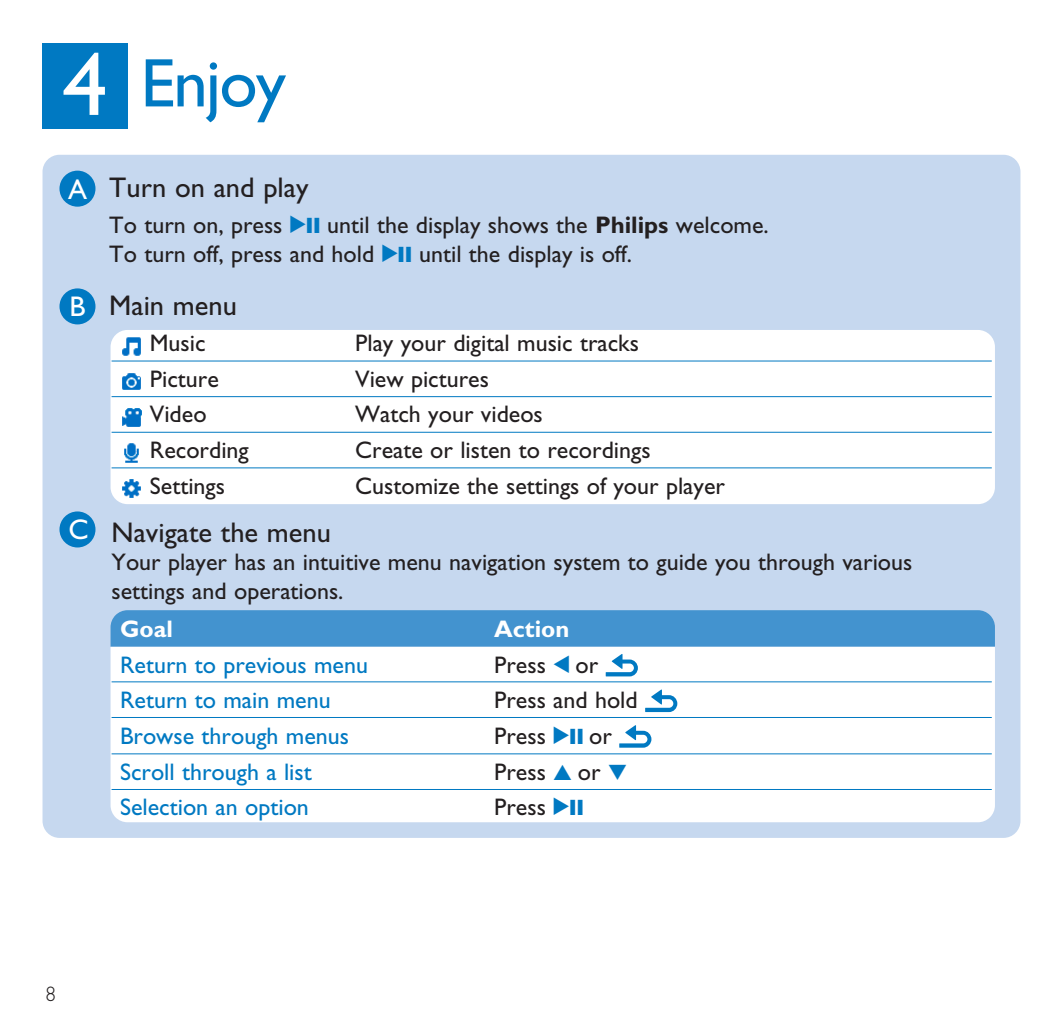
<style>
.page{position:relative;width:1063px;height:1021px;background:#fff}
.page>*{position:absolute;margin:0;border:0;box-sizing:border-box;transform-origin:0 0}
.t1{font:90px "Gill Sans Std";color:#fff}
.t2{font:69px "Gill Alt One";letter-spacing:-.025em;color:#0079c2}
.t3{font:28.5px "Gill Alt One";color:#231f20}
.t4{font:28.5px "Gill Sans Std";color:#fff}
.t5{font:24px/28.8px "Gill Alt One";color:#231f20}
.t6{font:24px "Gill Alt One";color:#0079c2}
.t7{font:700 24px "Gill Alt One";color:#fff}
.t8{font:300 21px "Gill Alt One";color:#231f20}
.s1{font-family:"Audio Four 4";color:#0079c2}
.s2{font-weight:700}
</style>
<div class="page">
<div style="left:43px;top:155px;width:977px;height:682px;background:#c6d8ef;border-radius:17px"></div>
<div style="left:111px;top:610px;width:884px;height:36px;background:#4393cf"></div>
<div style="left:43px;top:43px;width:85px;height:85px;background:#0079c2"></div>
<div style="left:59px;top:171px;width:36px;height:36px;background:#0079c2;border-radius:50%"></div>
<div style="left:111px;top:330px;width:884px;height:174px;background:#fff;border-radius:17px"></div>
<div style="left:111px;top:647px;width:884px;height:175px;background:#fff"></div>
<hr style="left:112px;top:360px;width:880px;height:1px;background:#0079c2">
<hr style="left:112px;top:396px;width:880px;height:1px;background:#0079c2">
<hr style="left:112px;top:432px;width:880px;height:1px;background:#0079c2">
<hr style="left:112px;top:467px;width:880px;height:1px;background:#0079c2">
<hr style="left:112px;top:681px;width:880px;height:1px;background:#0079c2">
<hr style="left:112px;top:717px;width:880px;height:1px;background:#0079c2">
<hr style="left:112px;top:753px;width:880px;height:1px;background:#0079c2">
<hr style="left:112px;top:789px;width:880px;height:1px;background:#0079c2">
<svg style="left:619px;top:725px;width:32px;height:22px"></svg>
<svg style="left:645px;top:689px;width:32px;height:23px"></svg>
<svg style="left:606px;top:654px;width:32px;height:22px"></svg>
<img style="left:122px;top:479px;width:19px;height:19px">
<img style="left:124px;top:443px;width:15px;height:20px">
<img style="left:122px;top:408px;width:20px;height:19px">
<img style="left:122px;top:373px;width:19px;height:17px">
<img style="left:122px;top:337px;width:19px;height:19px">
<div style="left:59px;top:288px;width:36px;height:36px;background:#0079c2;border-radius:50%"></div>
<div style="left:59px;top:511px;width:36px;height:36px;background:#0079c2;border-radius:50%"></div>
<h1 class="t1" style="left:63px;top:53px;width:46px">4</h1>
<h2 class="t2" style="left:141px;top:59px;width:147px">Enjoy</h2>
<p class="t4" style="left:68px;top:179px;width:21px">A</p>
<p class="t4" style="left:70px;top:297px;width:18px">B</p>
<p class="t4" style="left:69px;top:520px;width:22px">C</p>
<p class="t3" style="left:109px;top:178px;width:201px">Turn on and play</p>
<p class="t5" style="left:109px;top:214px;width:661px">To turn on, press <span class="s1">2;</span> until the display shows the <span class="s2">Philips</span> welcome.<br>To turn off, press and hold <span class="s1">2;</span> until the display is off.</p>
<p class="t3" style="left:109px;top:295px;width:129px">Main menu</p>
<p class="t5" style="left:150px;top:331px;width:57px">Music</p>
<p class="t5" style="left:355px;top:331px;width:285px">Play your digital music tracks</p>
<p class="t5" style="left:150px;top:367px;width:70px">Picture</p>
<p class="t5" style="left:355px;top:367px;width:135px">View pictures</p>
<p class="t5" style="left:150px;top:402px;width:58px">Video</p>
<p class="t5" style="left:355px;top:402px;width:189px">Watch your videos</p>
<p class="t5" style="left:150px;top:438px;width:100px">Recording</p>
<p class="t5" style="left:355px;top:438px;width:297px">Create or listen to recordings</p>
<p class="t5" style="left:150px;top:474px;width:77px">Settings</p>
<p class="t5" style="left:355px;top:474px;width:371px">Customize the settings of your player</p>
<p class="t3" style="left:112px;top:522px;width:221px">Navigate the menu</p>
<p class="t5" style="left:112px;top:550px;width:802px">Your player has an intuitive menu navigation system to guide you through various settings and operations.</p>
<p class="t7" style="left:120px;top:620px;width:55px">Goal</p>
<p class="t7" style="left:494px;top:620px;width:77px">Action</p>
<p class="t6" style="left:120px;top:656px;width:249px">Return to previous menu</p>
<p class="t5" style="left:494px;top:653px;width:106px">Press <span class="s1">1</span> or</p>
<p class="t6" style="left:120px;top:692px;width:212px">Return to main menu</p>
<p class="t5" style="left:494px;top:688px;width:145px">Press and hold</p>
<p class="t6" style="left:120px;top:727px;width:231px">Browse through menus</p>
<p class="t5" style="left:494px;top:724px;width:119px">Press <span class="s1">2;</span> or</p>
<p class="t6" style="left:120px;top:763px;width:193px">Scroll through a list</p>
<p class="t5" style="left:494px;top:760px;width:134px">Press <span class="s1">3</span> or <span class="s1">4</span></p>
<p class="t6" style="left:120px;top:798px;width:190px">Selection an option</p>
<p class="t5" style="left:494px;top:795px;width:91px">Press <span class="s1">2;</span></p>
<p class="t8" style="left:46px;top:986px;width:12px">8</p>
</div>
